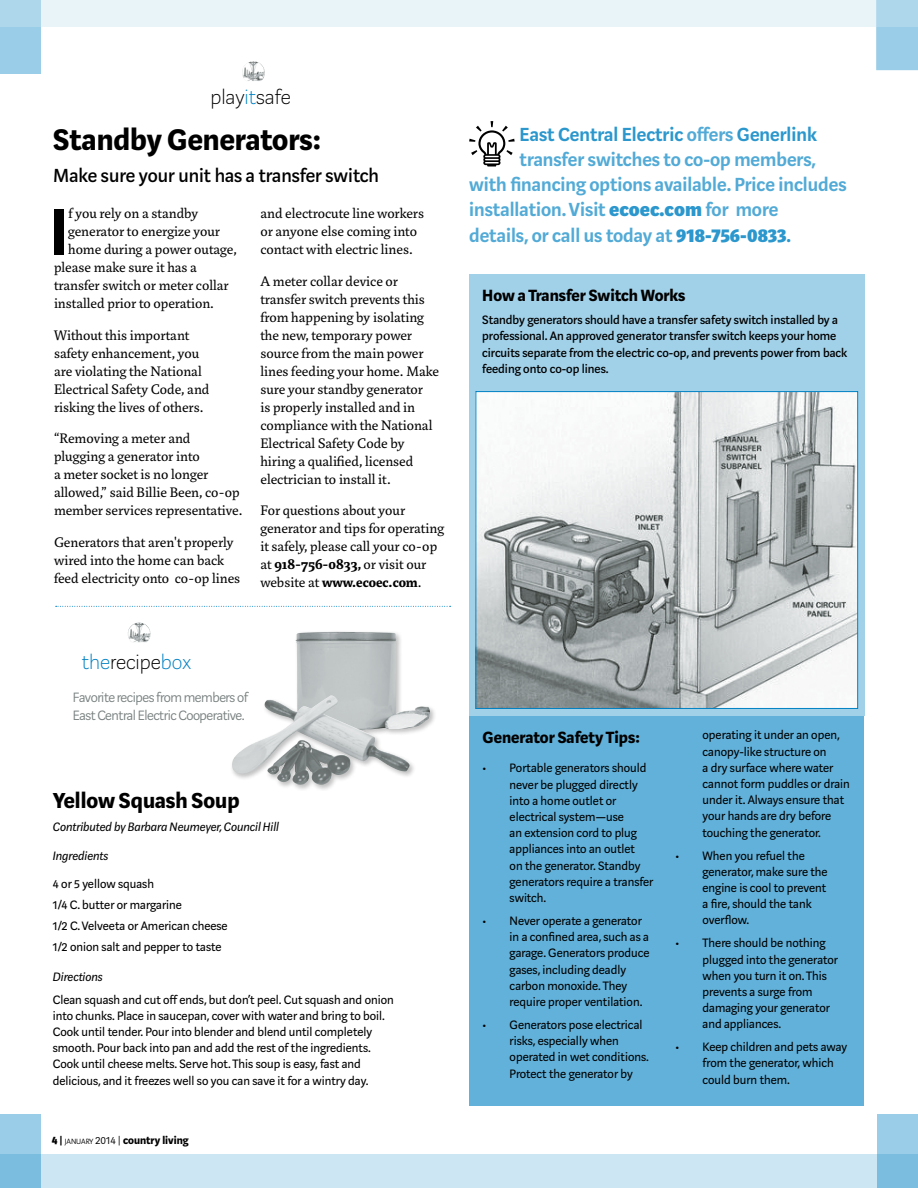
<style>
.page{position:relative;width:918px;height:1188px;background:#fff}
.page>*{position:absolute;margin:0;border:0;box-sizing:border-box;transform-origin:0 0}
.t1{font:600 72.6px "Marat Sans";color:#000}
.t2{font:700 33px "Marat Sans";color:#000}
.t3{font:700 24px "Marat Sans";color:#000}
.t4{font:100 22.5px "Marat Sans";color:#0081c3}
.t5{font:100 22.5px "Marat Sans";color:#000}
.t6{font:600 21px "Marat Sans";color:#52aad6}
.t7{font:500 21px "Marat Sans";color:#000}
.t8{font:600 21px "Marat Sans";color:#2b97cd}
.t9{font:700 18px "Marat Sans";color:#000}
.t10{font:15px/18px "Marat Pro";color:#000}
.t11{font:300 15px/18px "Marat Sans";letter-spacing:-.03em;color:#798080}
.t12{font:13.5px/16.2px "Marat Sans";color:#000}
.t13{font:500 13.5px/16.2px "Marat Sans";color:#000}
.t14{font:italic 13.5px "Marat Sans";color:#000}
.t15{font:700 12px "Marat Sans";color:#000}
.s1{color:#0081c3}
.s2{font-weight:700}
.s3{color:#52aad6}
.s4{font-weight:900;color:#2b97cd}
.s5{color:#2b97cd}
.s6{color:#000}
.s7{font-weight:900}
.s8{font-weight:300;font-size:8.4px}
.s9{font-weight:300}
</style>
<div class="page">
<div style="left:469px;top:274px;width:395px;height:442px;background:#a1d1e9"></div>
<img style="left:478px;top:393px;width:378px;height:314px">
<div style="left:476px;top:391px;width:382px;height:318px;border:1px solid #0081c3"></div>
<div style="left:0;top:1154px;width:918px;height:34px;background:#cce6f3"></div>
<svg style="left:0;top:1115px;width:41px;height:73px;background:#8bc5e3"></svg>
<div style="left:0;top:0;width:41px;height:73px;background:#9acde7"></div>
<div style="left:876px;top:27px;width:42px;height:43px;background:#9acde7"></div>
<svg style="left:0;top:0;width:918px;height:27px;background:#e3f1f7"></svg>
<svg style="left:877px;top:1115px;width:41px;height:73px;background:#8bc5e3"></svg>
<img style="left:242px;top:61px;width:23px;height:20px">
<svg style="left:56px;top:606px;width:395px;height:1px"></svg>
<div style="left:469px;top:716px;width:395px;height:390px;background:#61b1da"></div>
<div style="left:230px;top:629px;width:207px;height:162px;background:#000;opacity:.25"></div>
<img style="left:296px;top:632px;width:134px;height:98px">
<img style="left:232px;top:695px;width:178px;height:79px">
<img style="left:128px;top:622px;width:23px;height:20px">
<h3 class="t5" style="left:211px;top:85px;width:82px">play<span class="s1">it</span>safe</h3>
<h2 class="t2" style="left:53px;top:122px;width:269px">Standby Generators:</h2>
<h3 class="t7" style="left:53px;top:164px;width:327px">Make sure your unit has a transfer switch</h3>
<h1 class="t1" style="left:50px;top:194px;width:21px">I</h1>
<p class="t10" style="left:68px;top:205px;width:131px">f you rely on a standby</p>
<p class="t10" style="left:260px;top:205px;width:165px">and electrocute line workers or anyone else coming into contact with electric lines.</p>
<p class="t10" style="left:260px;top:272px;width:180px">A meter collar device or transfer switch prevents this from happening by isolating the new, temporary power source from the main power lines feeding your home. Make sure your standby generator<br>is properly installed and in compliance with the National<br>Electrical Safety Code by hiring a qualified, licensed electrician to install it.</p>
<p class="t10" style="left:260px;top:502px;width:185px">For questions about your generator and tips for operating it safely, please call your co-op at <span class="s2">918-756-0833,</span> or visit our website at <span class="s2">www.ecoec.com</span>.</p>
<p class="t10" style="left:68px;top:223px;width:153px">generator to energize your</p>
<p class="t10" style="left:68px;top:241px;width:170px">home during a power outage,</p>
<p class="t10" style="left:54px;top:259px;width:145px">please make sure it has a</p>
<p class="t10" style="left:54px;top:277px;width:176px">transfer switch or meter collar</p>
<p class="t10" style="left:54px;top:295px;width:162px">installed prior to operation.</p>
<p class="t10" style="left:54px;top:326px;width:157px">Without this important safety enhancement, you are violating the National<br>Electrical Safety Code, and risking the lives of others.</p>
<p class="t10" style="left:54px;top:430px;width:190px">“Removing a meter and plugging a generator into<br>a meter socket is no longer allowed,” said Billie Been, co-op member services representative.</p>
<p class="t10" style="left:54px;top:533px;width:188px">Generators that aren't properly wired into the home can back feed electricity onto co-op lines</p>
<h3 class="t8" style="left:520px;top:123px;width:299px">East Central Electric <span class="s3">offers</span> Generlink</h3>
<h3 class="t6" style="left:520px;top:148px;width:298px">transfer switches to co-op members,</h3>
<h3 class="t6" style="left:469px;top:174px;width:379px">with financing options available. Price includes</h3>
<h3 class="t6" style="left:469px;top:199px;width:311px">installation. Visit <span class="s4">ecoec.com</span> for more</h3>
<h3 class="t6" style="left:469px;top:224px;width:324px">details, or call us today at <span class="s4">918-756-0833</span><span class="s5">.</span></h3>
<h3 class="t9" style="left:482px;top:286px;width:205px">How a Transfer Switch Works</h3>
<p class="t13" style="left:482px;top:312px;width:367px">Standby generators should have a transfer safety switch installed by a professional. An approved generator transfer switch keeps your home circuits separate from the electric co-op, and prevents power from back feeding onto co-op lines.</p>
<h3 class="t4" style="left:82px;top:651px;width:111px">the<span class="s6">recipe</span>box</h3>
<p class="t11" style="left:73px;top:689px;width:177px">Favorite recipes from members of<br>East Central Electric Cooperative.</p>
<h3 class="t3" style="left:53px;top:787px;width:188px">Yellow Squash Soup</h3>
<p class="t14" style="left:53px;top:819px;width:228px">Contributed by Barbara Neumeyer, Council Hill</p>
<p class="t14" style="left:53px;top:849px;width:57px">Ingredients</p>
<p class="t12" style="left:53px;top:873px;width:176px;line-height:21px">4 or 5 yellow squash<br>1/4 C. butter or margarine<br>1/2 C. Velveeta or American cheese<br>1/2 onion salt and pepper to taste</p>
<p class="t14" style="left:53px;top:969px;width:51px">Directions</p>
<p class="t12" style="left:53px;top:991px;width:342px">Clean squash and cut off ends, but don’t peel. Cut squash and onion into chunks. Place in saucepan, cover with water and bring to boil.<br>Cook until tender. Pour into blender and blend until completely smooth. Pour back into pan and add the rest of the ingredients.<br>Cook until cheese melts. Serve hot. This soup is easy, fast and delicious, and it freezes well so you can save it for a wintry day.</p>
<p class="t15" style="left:52px;top:1134px;width:138px"><span class="s7">4 |</span> <span class="s8">january</span> <span class="s9">2014 |</span> country living</p>
<h3 class="t9" style="left:483px;top:728px;width:159px">Generator Safety Tips:</h3>
<p class="t12" style="left:510px;top:760px;width:145px;text-indent:-27px">• Portable generators should never be plugged directly into a home outlet or electrical system—use<br>an extension cord to plug appliances into an outlet<br>on the generator. Standby generators require a transfer switch.</p>
<p class="t12" style="left:510px;top:913px;width:141px;text-indent:-27px">• Never operate a generator in a confined area, such as a garage. Generators produce gases, including deadly carbon monoxide. They require proper ventilation.</p>
<p class="t12" style="left:510px;top:1017px;width:141px;text-indent:-27px">• Generators pose electrical risks, especially when operated in wet conditions.<br>Protect the generator by</p>
<p class="t12" style="left:703px;top:727px;width:149px">operating it under an open, canopy-like structure on<br>a dry surface where water cannot form puddles or drain under it. Always ensure that your hands are dry before touching the generator.</p>
<p class="t12" style="left:703px;top:847px;width:127px;text-indent:-27px">• When you refuel the generator, make sure the engine is cool to prevent a fire, should the tank overflow.</p>
<p class="t12" style="left:703px;top:935px;width:137px;text-indent:-27px">• There should be nothing plugged into the generator when you turn it on. This prevents a surge from damaging your generator and appliances.</p>
<p class="t12" style="left:703px;top:1039px;width:146px;text-indent:-27px">• Keep children and pets away from the generator, which could burn them.</p>
</div>
